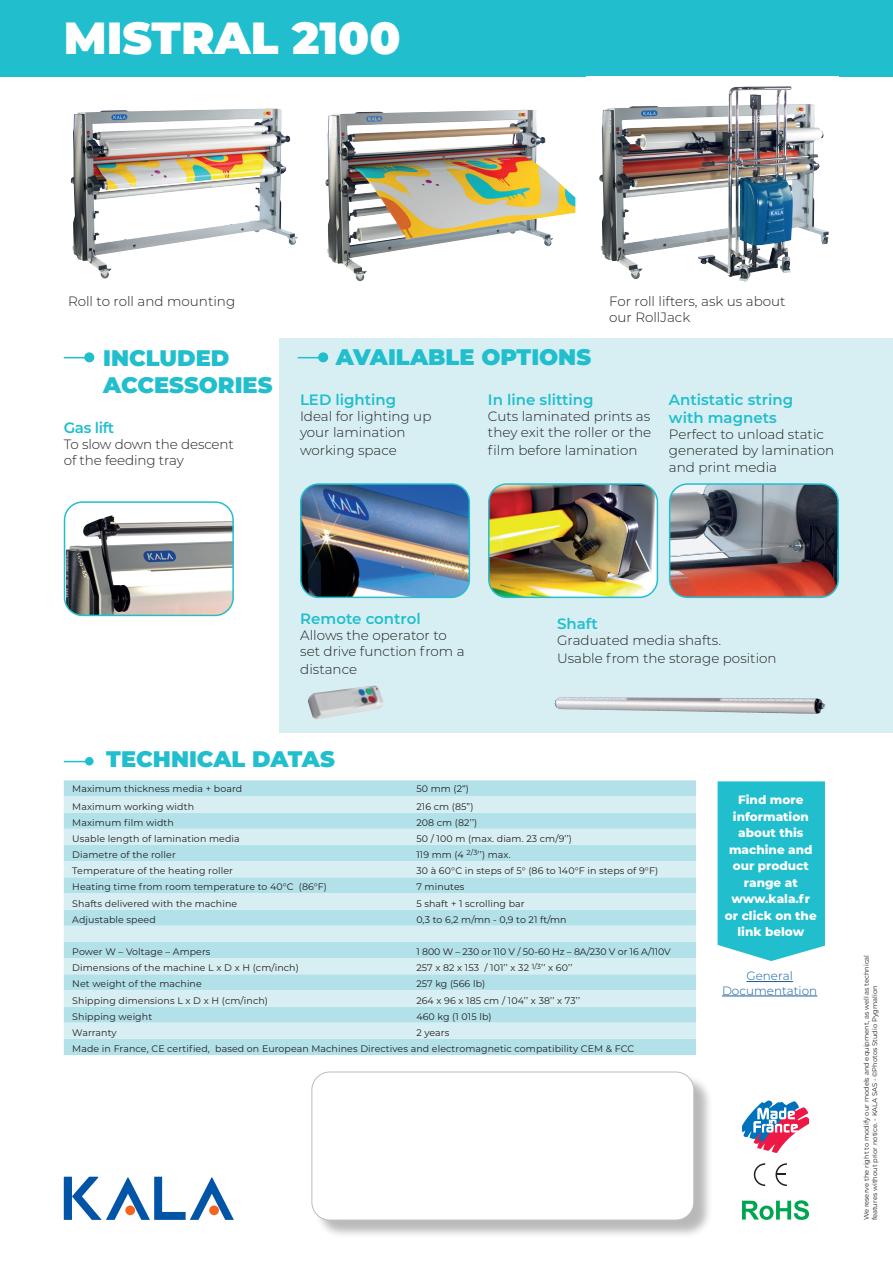
<style>
.page{position:relative;width:893px;height:1263px;background:#fff}
.page>*{position:absolute;margin:0;border:0;box-sizing:border-box;transform-origin:0 0}
.t1{font:900 45px "Montserrat";color:#fff}
.t2{font:900 22.5px "Montserrat";color:#21bece}
.t3{font:600 15px/18px "Montserrat";color:#21bece}
.t4{font:300 13.5px/16.2px "Montserrat";color:#231f20}
.t5{font:800 12px/16.5px "Montserrat";color:#fff;text-align:center}
.t6{font:300 12px/14.4px "Montserrat";color:#175d9e;text-align:center}
.t7{font:9.45px/16.2px "Montserrat";letter-spacing:.01em;color:#231f20}
.t8{font:9.45px "Montserrat";letter-spacing:-.01em;color:#231f20}
.t9{font:6.75px/8.1px "Montserrat";color:#231f20}
</style>
<div class="page">
<div style="left:280px;top:338px;width:613px;height:395px;background:#d7eff3"></div>
<svg style="left:64px;top:1177px;width:170px;height:43px"></svg>
<div style="left:85px;top:757px;width:9px;height:8px;background:#21bece;border-radius:50%"></div>
<svg style="left:64px;top:761px;width:21px;height:1px"></svg>
<div style="left:314px;top:1074px;width:399px;height:165px;background:#231f20;opacity:.31"></div>
<div style="left:312px;top:1072px;width:382px;height:148px;background:#fff;border-radius:18px"></div>
<div style="left:311px;top:1071px;width:383px;height:149px;border:1px solid #bcbdc0;border-radius:18px"></div>
<div style="left:0;top:0;width:893px;height:77px;background:#21bece"></div>
<img style="left:301px;top:486px;width:168px;height:111px">
<div style="left:300px;top:483px;width:170px;height:115px;border:2px solid #21bece;border-radius:18px"></div>
<img style="left:66px;top:515px;width:167px;height:100px">
<div style="left:64px;top:501px;width:170px;height:115px;border:2px solid #21bece;border-radius:18px"></div>
<img style="left:489px;top:486px;width:168px;height:111px">
<div style="left:488px;top:483px;width:170px;height:115px;border:2px solid #21bece;border-radius:18px"></div>
<img style="left:554px;top:697px;width:272px;height:17px">
<svg style="left:753px;top:1163px;width:13px;height:23px"></svg>
<svg style="left:775px;top:1163px;width:12px;height:23px"></svg>
<svg style="left:742px;top:1200px;width:66px;height:20px"></svg>
<svg style="left:742px;top:1100px;width:66px;height:52px"></svg>
<img style="left:71px;top:109px;width:227px;height:170px">
<img style="left:325px;top:110px;width:250px;height:171px">
<svg style="left:635px;top:86px;width:194px;height:195px"></svg>
<img style="left:599px;top:86px;width:191px;height:193px">
<img style="left:670px;top:486px;width:168px;height:111px">
<div style="left:669px;top:483px;width:170px;height:115px;border:2px solid #21bece;border-radius:18px"></div>
<img style="left:308px;top:686px;width:76px;height:33px">
<div style="left:319px;top:353px;width:8px;height:9px;background:#21bece;border-radius:50%"></div>
<div style="left:318px;top:352px;width:10px;height:10px;border:2px solid #21bece;border-radius:50%"></div>
<svg style="left:298px;top:357px;width:23px;height:1px"></svg>
<div style="left:85px;top:353px;width:9px;height:9px;background:#21bece;border-radius:50%"></div>
<div style="left:84px;top:352px;width:10px;height:10px;border:2px solid #21bece;border-radius:50%"></div>
<svg style="left:64px;top:357px;width:23px;height:1px"></svg>
<div style="left:64px;top:780px;width:632px;height:275px;background:#b3e1e9"></div>
<svg style="left:64px;top:796px;width:632px;height:243px;background:#c6e8ee"></svg>
<div style="left:718px;top:781px;width:107px;height:180px;background:#21bece"></div>
<hr style="left:746px;top:981px;width:47px;height:1px;background:#175d9e">
<hr style="left:722px;top:996px;width:95px;height:1px;background:#175d9e">
<h1 class="t1" style="left:64px;top:4px;width:338px">MISTRAL 2100</h1>
<h3 class="t4" style="left:68px;top:292px;width:169px">Roll to roll and mounting</h3>
<h3 class="t4" style="left:609px;top:292px;width:178px">For roll lifters, ask us about our RollJack</h3>
<h2 class="t2" style="left:103px;top:342px;width:128px">INCLUDED</h2>
<h2 class="t2" style="left:336px;top:340px;width:257px">AVAILABLE OPTIONS</h2>
<h2 class="t2" style="left:103px;top:369px;width:171px">ACCESSORIES</h2>
<h3 class="t3" style="left:300px;top:390px;width:98px">LED lighting</h3>
<h3 class="t4" style="left:300px;top:408px;width:133px">Ideal for lighting up your lamination</h3>
<h3 class="t4" style="left:300px;top:442px;width:98px">working space</h3>
<h3 class="t3" style="left:488px;top:390px;width:107px">In line slitting</h3>
<h3 class="t4" style="left:488px;top:408px;width:165px">Cuts laminated prints as they exit the roller or the</h3>
<h3 class="t4" style="left:488px;top:442px;width:151px">film before lamination</h3>
<h3 class="t3" style="left:64px;top:417px;width:52px">Gas lift</h3>
<h3 class="t4" style="left:64px;top:435px;width:172px">To slow down the descent of the feeding tray</h3>
<h3 class="t3" style="left:669px;top:390px;width:126px">Antistatic string with magnets</h3>
<h3 class="t4" style="left:669px;top:426px;width:167px">Perfect to unload static generated by lamination and print media</h3>
<h3 class="t3" style="left:300px;top:609px;width:122px">Remote control</h3>
<h3 class="t4" style="left:300px;top:627px;width:166px">Allows the operator to set drive function from a</h3>
<h3 class="t4" style="left:300px;top:661px;width:58px">distance</h3>
<h3 class="t3" style="left:557px;top:614px;width:42px">Shaft</h3>
<h3 class="t4" style="left:557px;top:631px;width:221px;line-height:18px">Graduated media shafts.<br>Usable from the storage position</h3>
<h2 class="t2" style="left:106px;top:742px;width:230px">TECHNICAL DATAS</h2>
<p class="t7" style="left:72px;top:780px;width:171px">Maximum thickness media + board</p>
<p class="t7" style="left:416px;top:780px;width:54px">50 mm (2“)</p>
<p class="t7" style="left:72px;top:798px;width:123px">Maximum working width</p>
<p class="t7" style="left:416px;top:798px;width:59px">216 cm (85”)</p>
<p class="t7" style="left:72px;top:814px;width:103px">Maximum film width</p>
<p class="t7" style="left:416px;top:814px;width:62px">208 cm (82’’)</p>
<p class="t7" style="left:72px;top:830px;width:169px">Usable length of lamination media</p>
<p class="t7" style="left:416px;top:830px;width:157px">50 / 100 m (max. diam. 23 cm/9’’)</p>
<p class="t7" style="left:72px;top:846px;width:105px">Diametre of the roller</p>
<p class="t7" style="left:416px;top:846px;width:96px">119 mm (4 <sup>2/3</sup>’’) max.</p>
<p class="t7" style="left:72px;top:862px;width:162px">Temperature of the heating roller</p>
<p class="t7" style="left:416px;top:862px;width:243px">30 à 60°C in steps of 5° (86 to 140°F in steps of 9°F)</p>
<p class="t7" style="left:72px;top:879px;width:256px">Heating time from room temperature to 40°C (86°F)</p>
<p class="t7" style="left:416px;top:879px;width:50px">7 minutes</p>
<p class="t7" style="left:72px;top:895px;width:167px">Shafts delivered with the machine</p>
<p class="t7" style="left:416px;top:895px;width:110px">5 shaft + 1 scrolling bar</p>
<p class="t7" style="left:72px;top:911px;width:85px">Adjustable speed</p>
<p class="t7" style="left:416px;top:911px;width:152px">0,3 to 6,2 m/mn - 0,9 to 21 ft/mn</p>
<p class="t7" style="left:72px;top:943px;width:140px">Power W – Voltage – Ampers</p>
<p class="t8" style="left:416px;top:945px;width:256px">1 800 W – 230 or 110 V / 50-60 Hz – 8A/230 V or 16 A/110V</p>
<p class="t7" style="left:72px;top:959px;width:228px">Dimensions of the machine L x D x H (cm/inch)</p>
<p class="t7" style="left:416px;top:959px;width:158px">257 x 82 x 153 / 101’’ x 32 <sup>1/3</sup>’’ x 60’’</p>
<p class="t7" style="left:72px;top:976px;width:131px">Net weight of the machine</p>
<p class="t7" style="left:416px;top:976px;width:70px">257 kg (566 lb)</p>
<p class="t7" style="left:72px;top:992px;width:197px">Shipping dimensions L x D x H (cm/inch)</p>
<p class="t7" style="left:416px;top:992px;width:165px">264 x 96 x 185 cm / 104’’ x 38’’ x 73’’</p>
<p class="t7" style="left:72px;top:1008px;width:81px">Shipping weight</p>
<p class="t7" style="left:416px;top:1008px;width:77px">460 kg (1 015 lb)</p>
<p class="t7" style="left:72px;top:1024px;width:46px">Warranty</p>
<p class="t7" style="left:72px;top:1024px;width:564px;text-indent:344px">2 years<br>Made in France, CE certified, based on European Machines Directives and electromagnetic compatibility CEM &amp; FCC</p>
<p class="t5" style="left:725px;top:791px;width:93px">Find more information about this machine and our product range at www.kala.fr or click on the link below</p>
<p class="t6" style="left:722px;top:968px;width:97px">General<br>Documentation</p>
<p class="t9" style="left:862px;top:1220px;width:267px;rotate:-90deg">We reserve the right to modify our models and equipment, as well as technical features without prior notice. - KALA SAS - ©Photos Studio Pygmalion</p>
</div>
